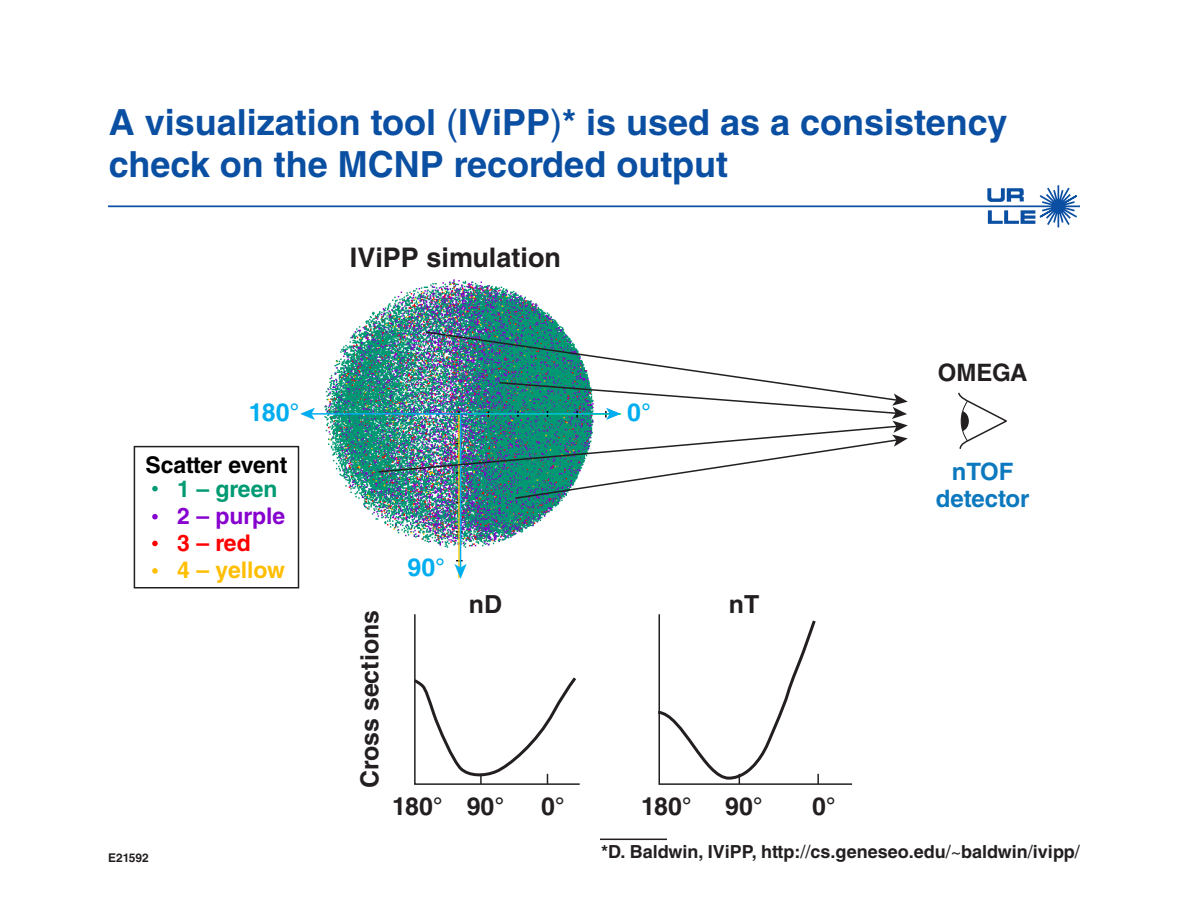
<style>
.page{position:relative;width:1188px;height:918px;background:#fff}
.page>*{position:absolute;margin:0;border:0;box-sizing:border-box;transform-origin:0 0}
.t1{font:700 36px/42px "Helvetica LT Std";color:#0a4fa2}
.t2{font:700 27px "Helvetica LT Std";color:#231f20}
.t3{font:700 24.9px "Helvetica LT Std";color:#231f20}
.t4{font:700 24.9px "Helvetica LT Std";color:#00adef}
.t5{font:700 24px/27px "Helvetica LT Std";color:#0c78be;text-align:center}
.t6{font:700 24px "Helvetica LT Std";letter-spacing:-.01em;color:#231f20}
.t7{font:700 22.95px/26.7px "Helvetica LT Std";color:#8600ce}
.t8{font:700 22.95px "Helvetica LT Std";color:#000}
.t9{font:700 18px "Helvetica LT Std";color:#231f20}
.t10{font:700 12px "Helvetica LT Std";color:#231f20}
.s1{font-weight:400}
.s2{color:#009a73}
.s3{color:#f00}
.s4{color:#ffbe00}
</style>
<div class="page">
<img style="left:298px;top:279px;width:267px;height:299px">
<div style="left:134px;top:446px;width:165px;height:142px;border:2px solid #231f20"></div>
<svg style="left:152px;top:568px;width:6px;height:6px"></svg>
<svg style="left:152px;top:541px;width:6px;height:5px"></svg>
<svg style="left:152px;top:514px;width:6px;height:5px"></svg>
<svg style="left:152px;top:486px;width:6px;height:5px"></svg>
<svg style="left:658px;top:614px;width:195px;height:171px"></svg>
<svg style="left:414px;top:614px;width:166px;height:171px"></svg>
<svg style="left:958px;top:392px;width:49px;height:57px"></svg>
<hr style="left:311px;top:413px;width:299px;height:2px;background:#00adef">
<svg style="left:300px;top:408px;width:15px;height:12px"></svg>
<hr style="left:460px;top:413px;width:1px;height:155px;background:#00adef">
<svg style="left:454px;top:564px;width:13px;height:15px"></svg>
<svg style="left:377px;top:330px;width:531px;height:170px"></svg>
<hr style="left:600px;top:839px;width:67px;height:1px;background:#231f20">
<svg style="left:987px;top:185px;width:92px;height:43px"></svg>
<hr style="left:108px;top:205px;width:972px;height:2px;background:#0a4fa2">
<p class="t1" style="left:109px;top:100px;width:900px">A visualization tool <span class="s1">(</span>IViPP<span class="s1">)</span>* is used as a consistency check on the MCNP recorded output</p>
<p class="t2" style="left:350px;top:241px;width:213px">IViPP simulation</p>
<p class="t4" style="left:249px;top:397px;width:52px">180°</p>
<p class="t4" style="left:627px;top:397px;width:25px">0°</p>
<p class="t6" style="left:938px;top:358px;width:91px">OMEGA</p>
<p class="t8" style="left:145px;top:451px;width:144px">Scatter event</p>
<p class="t5" style="left:936px;top:458px;width:95px">nTOF detector</p>
<p class="t7" style="left:177px;top:475px;width:110px"><span class="s2">1 – green<br></span>2 – purple<br><span class="s3">3 – red<br></span><span class="s4">4 – yellow</span></p>
<p class="t4" style="left:408px;top:552px;width:39px">90°</p>
<p class="t3" style="left:354px;top:788px;width:179px;rotate:-90deg">Cross sections</p>
<p class="t3" style="left:469px;top:589px;width:35px">nD</p>
<p class="t3" style="left:392px;top:791px;width:114px">180° 90°</p>
<p class="t3" style="left:729px;top:589px;width:32px">nT</p>
<p class="t3" style="left:541px;top:791px;width:25px">0°</p>
<p class="t3" style="left:641px;top:791px;width:52px">180°</p>
<p class="t3" style="left:725px;top:791px;width:39px">90°</p>
<p class="t3" style="left:812px;top:791px;width:25px">0°</p>
<p class="t10" style="left:108px;top:850px;width:42px">E21592</p>
<p class="t9" style="left:601px;top:841px;width:480px">*D. Baldwin, IViPP, http:<span class="s1">//</span>cs.geneseo.edu<span class="s1">/~</span>baldwin<span class="s1">/</span>ivipp<span class="s1">/</span></p>
</div>
